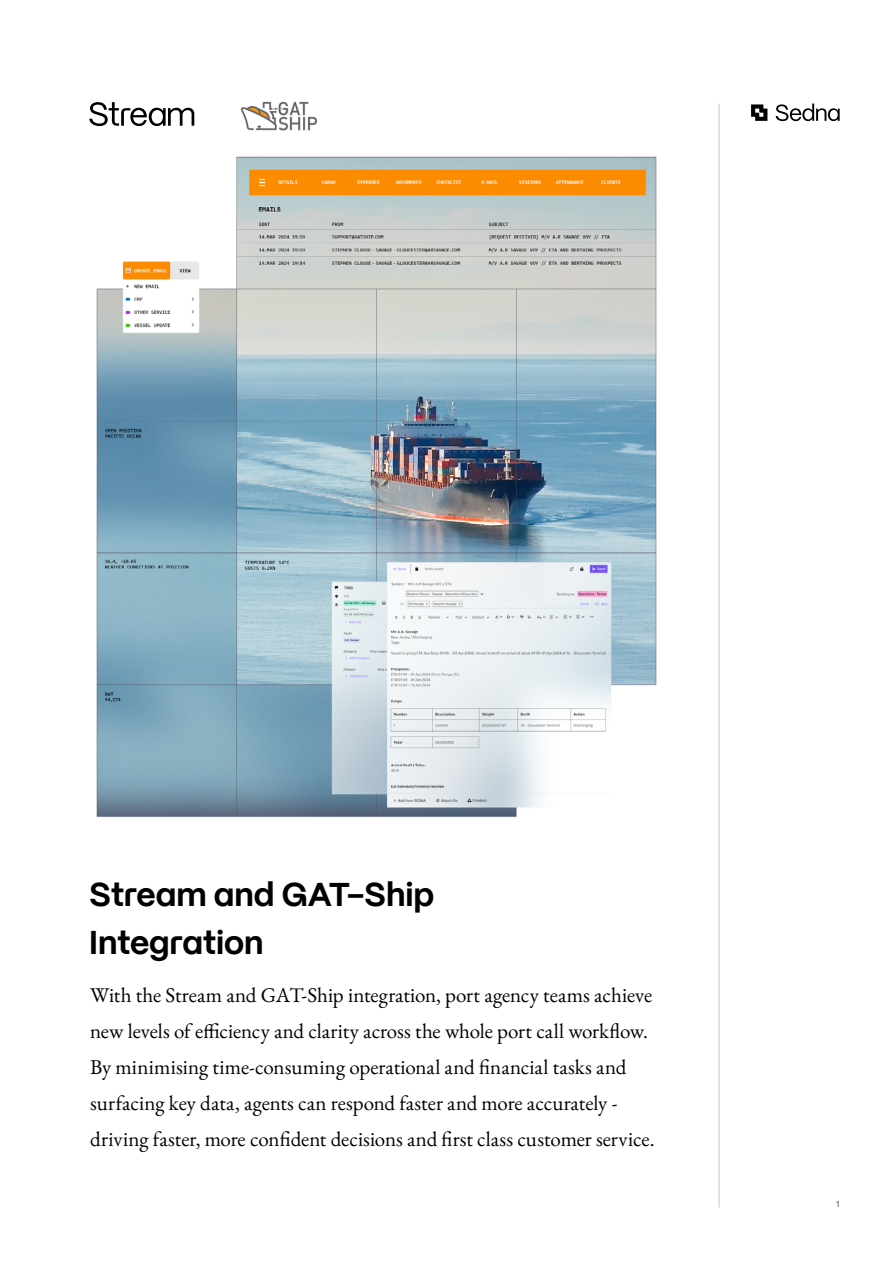
<style>
.page{position:relative;width:893px;height:1263px;background:#fff}
.page>*{position:absolute;margin:0;border:0;box-sizing:border-box;transform-origin:0 0}
.t1{font:700 33px/48px "PP Mori";letter-spacing:-.005em;color:#000}
.t2{font:21px/36px "EB Garamond";color:#000}
.t3{font:500 9px "PP Mori";color:#666}
</style>
<div class="page">
<hr style="left:719px;top:104px;width:1px;height:1103px;background:#c9c9cf">
<svg style="left:751px;top:104px;width:89px;height:17px"></svg>
<svg style="left:89px;top:102px;width:105px;height:24px"></svg>
<img style="left:96px;top:156px;width:561px;height:661px">
<img style="left:240px;top:101px;width:78px;height:29px">
<h1 class="t1" style="left:89px;top:868px;width:347px">Stream and GAT-Ship<br>Integration</h1>
<p class="t2" style="left:90px;top:977px;width:566px">With the Stream and GAT-Ship integration, port agency teams achieve new levels of efficiency and clarity across the whole port call workflow.<br>By minimising time-consuming operational and financial tasks and surfacing key data, agents can respond faster and more accurately - driving faster, more confident decisions and first class customer service.</p>
<p class="t3" style="left:836px;top:1196px;width:5px">1</p>
</div>
